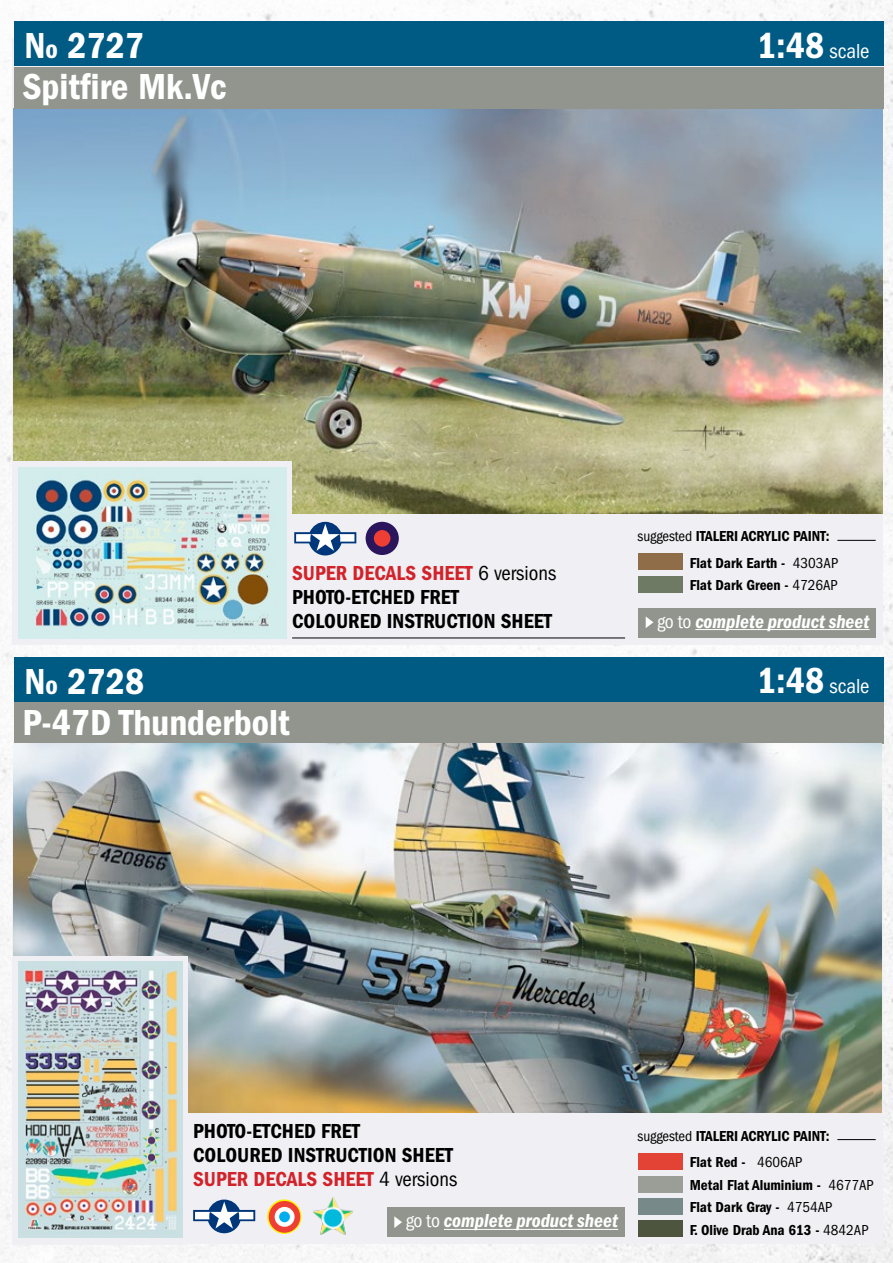
<style>
.page{position:relative;width:893px;height:1263px;background:#fff}
.page>*{position:absolute;margin:0;border:0;box-sizing:border-box;transform-origin:0 0}
.t1{font:37.5px "ITC Franklin Gothic Std Dm Cd";color:#fff}
.t2{font:21px "ITC Franklin Gothic Std Dm Cd";color:#000}
.t3{font:21px "ITC Franklin Gothic Std Dm Cd";color:#d2232a}
.t4{font:condensed 21px "ITC Franklin Gothic Std";color:#fff}
.t5{font:19.5px "ITC Franklin Gothic Std Dm Cd It";color:#fff}
.t6{font:15px "ITC Franklin Gothic Std Dm Cd";color:#000}
.s1{font-size:27px}
.s2{font-family:"ITC Franklin Gothic Std Dm Cd";font-stretch:normal;font-size:37.5px}
.s3{font-family:"ITC Franklin Gothic Std";font-stretch:condensed;color:#000}
.s4{font-family:"ITC Franklin Gothic Std";font-stretch:condensed}
</style>
<div class="page">
<img style="left:0;top:0;width:893px;height:1263px">
<div style="left:13px;top:804px;width:870px;height:440px;background:#f0eff3"></div>
<div style="left:13px;top:39px;width:870px;height:606px;background:#f0eff3"></div>
<img style="left:14px;top:108px;width:869px;height:405px">
<div style="left:14px;top:22px;width:869px;height:44px;background:#005b84"></div>
<div style="left:14px;top:657px;width:869px;height:45px;background:#005b84"></div>
<div style="left:14px;top:67px;width:869px;height:41px;background:#92958d"></div>
<div style="left:14px;top:702px;width:869px;height:42px;background:#92958d"></div>
<div style="left:638px;top:608px;width:238px;height:30px;background:#92958d"></div>
<hr style="left:695px;top:629px;width:175px;height:1px;background:#fff">
<svg style="left:646px;top:617px;width:7px;height:11px"></svg>
<div style="left:13px;top:462px;width:279px;height:183px;background:#f0eff3"></div>
<img style="left:18px;top:467px;width:269px;height:171px">
<div style="left:366px;top:522px;width:33px;height:33px;background:#2b165e;border-radius:50%"></div>
<div style="left:374px;top:530px;width:16px;height:17px;background:#ef3e33;border-radius:50%"></div>
<div style="left:638px;top:554px;width:44px;height:16px;background:#8e6d48"></div>
<div style="left:638px;top:577px;width:44px;height:16px;background:#6e7a63"></div>
<hr style="left:837px;top:540px;width:39px;height:1px;background:#000">
<hr style="left:292px;top:638px;width:333px;height:1px;background:#000">
<svg style="left:294px;top:522px;width:62px;height:33px"></svg>
<img style="left:14px;top:744px;width:868px;height:369px">
<div style="left:387px;top:1207px;width:238px;height:29px;background:#92958d"></div>
<div style="left:13px;top:956px;width:175px;height:288px;background:#f0eff3"></div>
<img style="left:18px;top:961px;width:164px;height:276px">
<div style="left:638px;top:1153px;width:44px;height:16px;background:#e34335"></div>
<div style="left:638px;top:1176px;width:44px;height:16px;background:#9b9d97"></div>
<div style="left:638px;top:1199px;width:44px;height:16px;background:#778989"></div>
<div style="left:638px;top:1220px;width:44px;height:16px;background:#4e553e"></div>
<hr style="left:837px;top:1139px;width:39px;height:1px;background:#000">
<svg style="left:193px;top:1199px;width:62px;height:34px"></svg>
<svg style="left:267px;top:1199px;width:35px;height:35px"></svg>
<svg style="left:269px;top:1201px;width:31px;height:32px"></svg>
<img style="left:313px;top:1197px;width:40px;height:38px">
<hr style="left:444px;top:1229px;width:174px;height:1px;background:#fff">
<svg style="left:394px;top:1216px;width:8px;height:12px"></svg>
<p class="t1" style="left:25px;top:24px;width:121px">N<span class="s1">o</span> 2727</p>
<p class="t1" style="left:22px;top:66px;width:206px">Spitfire Mk.Vc</p>
<p class="t4" style="left:757px;top:39px;width:114px"><span class="s2">1:48</span> scale</p>
<p class="t1" style="left:25px;top:660px;width:121px">N<span class="s1">o</span> 2728</p>
<p class="t3" style="left:292px;top:561px;width:266px">SUPER DECALS SHEET <span class="s3">6 versions</span></p>
<p class="t2" style="left:292px;top:585px;width:169px">PHOTO-ETCHED FRET</p>
<p class="t2" style="left:292px;top:609px;width:261px">COLOURED INSTRUCTION SHEET</p>
<p class="t1" style="left:22px;top:701px;width:269px">P-47D Thunderbolt</p>
<p class="t6" style="left:638px;top:528px;width:194px"><span class="s4">suggested</span> ITALERI ACRYLIC PAINT:</p>
<p class="t6" style="left:690px;top:554px;width:150px">Flat Dark Earth - <span class="s4">4303AP</span></p>
<p class="t6" style="left:690px;top:577px;width:149px">Flat Dark Green - <span class="s4">4726AP</span></p>
<p class="t5" style="left:657px;top:610px;width:214px"><span class="s4">go to</span> complete product sheet</p>
<p class="t4" style="left:757px;top:675px;width:114px"><span class="s2">1:48</span> scale</p>
<p class="t2" style="left:193px;top:1119px;width:169px">PHOTO-ETCHED FRET</p>
<p class="t2" style="left:193px;top:1143px;width:261px">COLOURED INSTRUCTION SHEET</p>
<p class="t3" style="left:193px;top:1167px;width:266px">SUPER DECALS SHEET <span class="s3">4 versions</span></p>
<p class="t5" style="left:406px;top:1210px;width:214px"><span class="s4">go to</span> complete product sheet</p>
<p class="t6" style="left:638px;top:1127px;width:194px"><span class="s4">suggested</span> ITALERI ACRYLIC PAINT:</p>
<p class="t6" style="left:690px;top:1154px;width:114px">Flat Red - <span class="s4">4606AP</span></p>
<p class="t6" style="left:690px;top:1176px;width:185px">Metal Flat Aluminium - <span class="s4">4677AP</span></p>
<p class="t6" style="left:690px;top:1199px;width:144px">Flat Dark Gray - <span class="s4">4754AP</span></p>
<p class="t6" style="left:690px;top:1221px;width:180px">F. Olive Drab Ana 613 - <span class="s4">4842AP</span></p>
</div>
